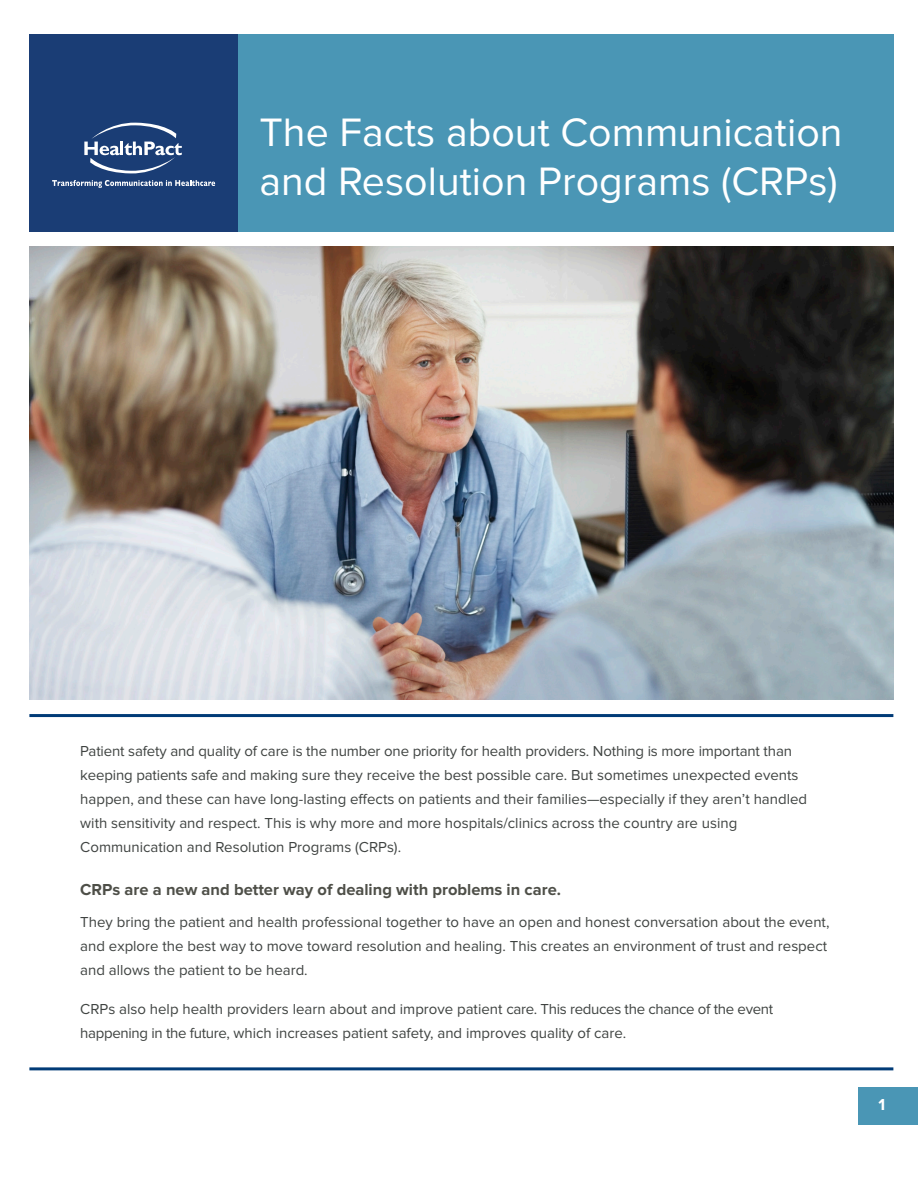
<style>
.page{position:relative;width:918px;height:1188px;background:#fff}
.page>*{position:absolute;margin:0;border:0;box-sizing:border-box;transform-origin:0 0}
.t1{font:41.1px/49.3px "Proxima Nova";color:#fff}
.Heading_4{font:700 16.5px "Proxima Nova";color:#4e4f48}
.Heading_4-2{font:700 16.5px "Proxima Nova";color:#fff}
.Body{font:15px/24px "Proxima Nova";color:#3f4341}
</style>
<div class="page">
<div style="left:859px;top:1087px;width:59px;height:38px;background:#4a96b5"></div>
<div style="left:223px;top:34px;width:670px;height:198px;background:#4a96b5"></div>
<img style="left:29px;top:246px;width:864px;height:454px">
<div style="left:29px;top:34px;width:209px;height:198px;background:#1a3d75"></div>
<svg style="left:52px;top:180px;width:163px;height:8px"></svg>
<svg style="left:84px;top:122px;width:98px;height:52px"></svg>
<hr style="left:29px;top:1067px;width:864px;height:3px;background:#013b77">
<hr style="left:29px;top:714px;width:864px;height:3px;background:#013b77">
<p class="t1" style="left:260px;top:108px;width:585px">The Facts about Communication and Resolution Programs (CRPs)</p>
<p class="Body" style="left:80px;top:739px;width:728px">Patient safety and quality of care is the number one priority for health providers. Nothing is more important than keeping patients safe and making sure they receive the best possible care. But sometimes unexpected events happen, and these can have long-lasting effects on patients and their families—especially if they aren’t handled with sensitivity and respect. This is why more and more hospitals/clinics across the country are using Communication and Resolution Programs (CRPs).</p>
<p class="Heading_4" style="left:80px;top:880px;width:482px">CRPs are a new and better way of dealing with problems in care.</p>
<p class="Body" style="left:80px;top:910px;width:751px">They bring the patient and health professional together to have an open and honest conversation about the event, and explore the best way to move toward resolution and healing. This creates an environment of trust and respect and allows the patient to be heard.</p>
<p class="Body" style="left:80px;top:997px;width:695px">CRPs also help health providers learn about and improve patient care. This reduces the chance of the event happening in the future, which increases patient safety, and improves quality of care.</p>
<p class="Heading_4-2" style="left:878px;top:1095px;width:8px">1</p>
</div>
